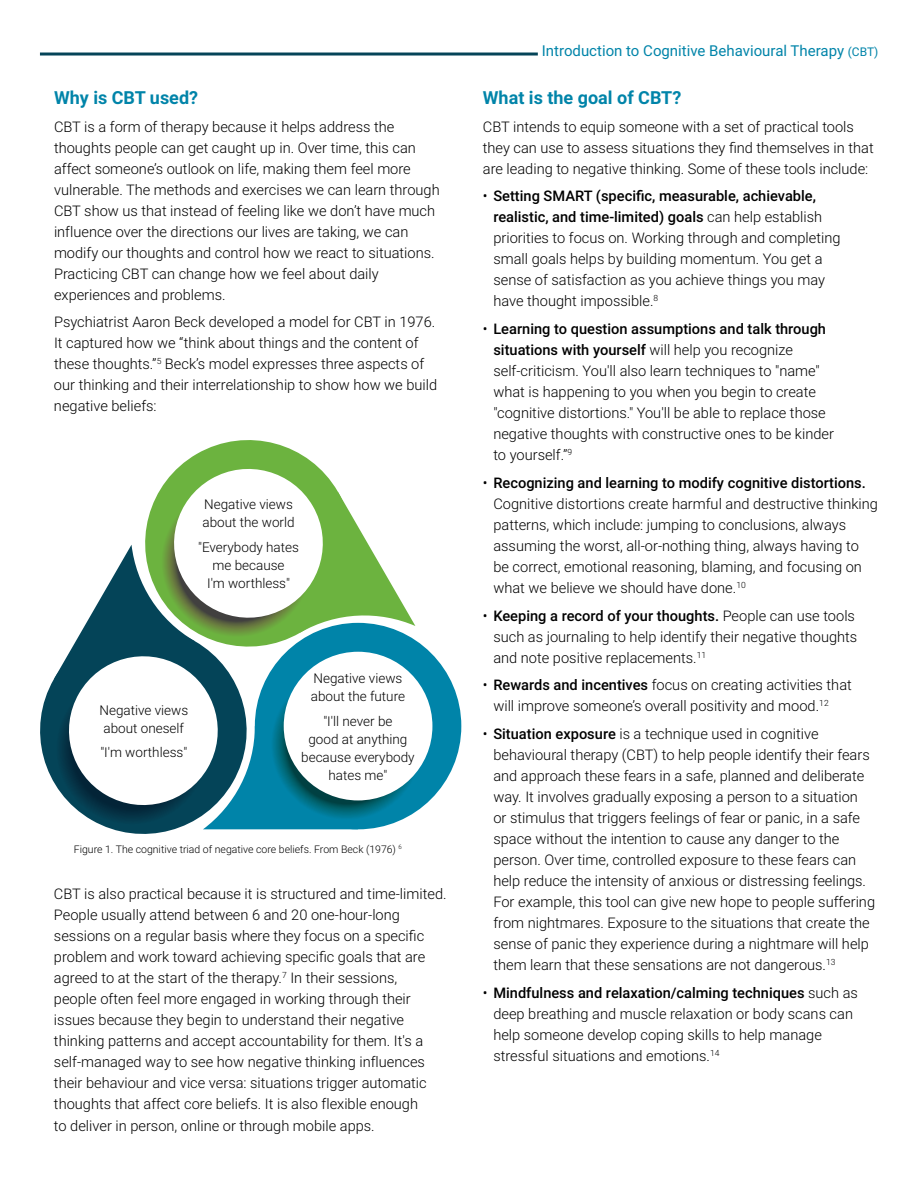
<style>
.page{position:relative;width:918px;height:1188px;background:#fff}
.page>*{position:absolute;margin:0;border:0;box-sizing:border-box;transform-origin:0 0}
.t1{font:700 18px "Roboto";color:#0084a9}
.t2{font:15px "Roboto";color:#0084a9}
.t3{font:300 14.7px/21px "Roboto";color:#000}
.t4{font:300 13.5px/18px "Roboto";color:#000;text-align:center}
.t5{font:300 10.5px "Roboto";color:#000}
.s1{font-size:12px}
.s2{font-weight:500}
</style>
<div class="page">
<hr style="left:40px;top:53px;width:498px;height:3px;background:#054458">
<div style="left:255px;top:623px;width:206px;height:206px;background:#0084a9;border-radius:50%"></div>
<div style="left:284px;top:652px;width:148px;height:148px;background:#fff;border-radius:50%"></div>
<svg style="left:40px;top:699px;width:5px;height:63px"></svg>
<svg style="left:190px;top:440px;width:117px;height:18px;fill:#6cb33f"></svg>
<svg style="left:45px;top:458px;width:370px;height:376px"></svg>
<p class="t1" style="left:54px;top:85px;width:146px">Why is CBT used?</p>
<p class="t3" style="left:54px;top:115px;width:387px">CBT is a form of therapy because it helps address the thoughts people can get caught up in. Over time, this can affect someone’s outlook on life, making them feel more vulnerable. The methods and exercises we can learn through CBT show us that instead of feeling like we don’t have much influence over the directions our lives are taking, we can modify our thoughts and control how we react to situations.<br>Practicing CBT can change how we feel about daily experiences and problems.</p>
<p class="t3" style="left:54px;top:311px;width:385px">Psychiatrist Aaron Beck developed a model for CBT in 1976.<br>It captured how we “think about things and the content of these thoughts.”<sup>5</sup> Beck’s model expresses three aspects of our thinking and their interrelationship to show how we build negative beliefs:</p>
<p class="t4" style="left:203px;top:495px;width:94px;text-align:left">Negative views about the world</p>
<p class="t4" style="left:198px;top:537px;width:102px">"Everybody hates me because<br>I'm worthless"</p>
<p class="t4" style="left:99px;top:700px;width:90px">Negative views about oneself</p>
<p class="t4" style="left:100px;top:743px;width:88px">"I'm worthless"</p>
<p class="t4" style="left:311px;top:669px;width:96px;text-align:left">Negative views about the future</p>
<p class="t4" style="left:301px;top:712px;width:115px">"I'll never be<br>good at anything because everybody hates me"</p>
<p class="t5" style="left:74px;top:842px;width:330px">Figure 1. The cognitive triad of negative core beliefs. From Beck (1976) <sup>6</sup></p>
<p class="t3" style="left:54px;top:883px;width:394px">CBT is also practical because it is structured and time-limited.<br>People usually attend between 6 and 20 one-hour-long sessions on a regular basis where they focus on a specific problem and work toward achieving specific goals that are agreed to at the start of the therapy.<sup>7</sup> In their sessions,<br>people often feel more engaged in working through their issues because they begin to understand their negative thinking patterns and accept accountability for them. It's a self-managed way to see how negative thinking influences their behaviour and vice versa: situations trigger automatic thoughts that affect core beliefs. It is also flexible enough</p>
<p class="t3" style="left:54px;top:1115px;width:322px">to deliver in person, online or through mobile apps.</p>
<p class="t2" style="left:542px;top:40px;width:338px">Introduction to Cognitive Behavioural Therapy <span class="s1">(CBT)</span></p>
<p class="t1" style="left:483px;top:85px;width:200px">What is the goal of CBT?</p>
<p class="t3" style="left:483px;top:115px;width:392px">CBT intends to equip someone with a set of practical tools they can use to assess situations they find themselves in that are leading to negative thinking. Some of these tools include:</p>
<p class="t3" style="left:493px;top:185px;width:349px;text-indent:-10px">• <span class="s2">Setting SMART (specific, measurable, achievable, realistic, and time-limited) goals</span> can help establish priorities to focus on. Working through and completing small goals helps by building momentum. You get a sense of satisfaction as you achieve things you may have thought impossible.<sup>8</sup></p>
<p class="t3" style="left:493px;top:318px;width:342px;text-indent:-10px">• <span class="s2">Learning to question assumptions and talk through situations with yourself</span> will help you recognize self-criticism. You'll also learn techniques to "name" what is happening to you when you begin to create "cognitive distortions." You'll be able to replace those negative thoughts with constructive ones to be kinder to yourself.”<sup>9</sup></p>
<p class="t3" style="left:493px;top:472px;width:386px;text-indent:-10px">• <span class="s2">Recognizing and learning to modify cognitive distortions.<br></span>Cognitive distortions create harmful and destructive thinking patterns, which include: jumping to conclusions, always assuming the worst, all-or-nothing thing, always having to be correct, emotional reasoning, blaming, and focusing on what we believe we should have done.<sup>10</sup></p>
<p class="t3" style="left:493px;top:604px;width:365px;text-indent:-10px">• <span class="s2">Keeping a record of your thoughts.</span> People can use tools such as journaling to help identify their negative thoughts and note positive replacements.<sup>11</sup></p>
<p class="t3" style="left:493px;top:674px;width:360px;text-indent:-10px">• <span class="s2">Rewards and incentives</span> focus on creating activities that will improve someone’s overall positivity and mood.<sup>12</sup></p>
<p class="t3" style="left:493px;top:723px;width:383px;text-indent:-10px">• <span class="s2">Situation exposure</span> is a technique used in cognitive behavioural therapy (CBT) to help people identify their fears and approach these fears in a safe, planned and deliberate way. It involves gradually exposing a person to a situation<br>or stimulus that triggers feelings of fear or panic, in a safe space without the intention to cause any danger to the person. Over time, controlled exposure to these fears can help reduce the intensity of anxious or distressing feelings.<br>For example, this tool can give new hope to people suffering from nightmares. Exposure to the situations that create the sense of panic they experience during a nightmare will help them learn that these sensations are not dangerous.<sup>13</sup></p>
<p class="t3" style="left:493px;top:982px;width:366px;text-indent:-10px">• <span class="s2">Mindfulness and relaxation/calming techniques</span> such as deep breathing and muscle relaxation or body scans can help someone develop coping skills to help manage stressful situations and emotions.<sup>14</sup></p>
</div>
